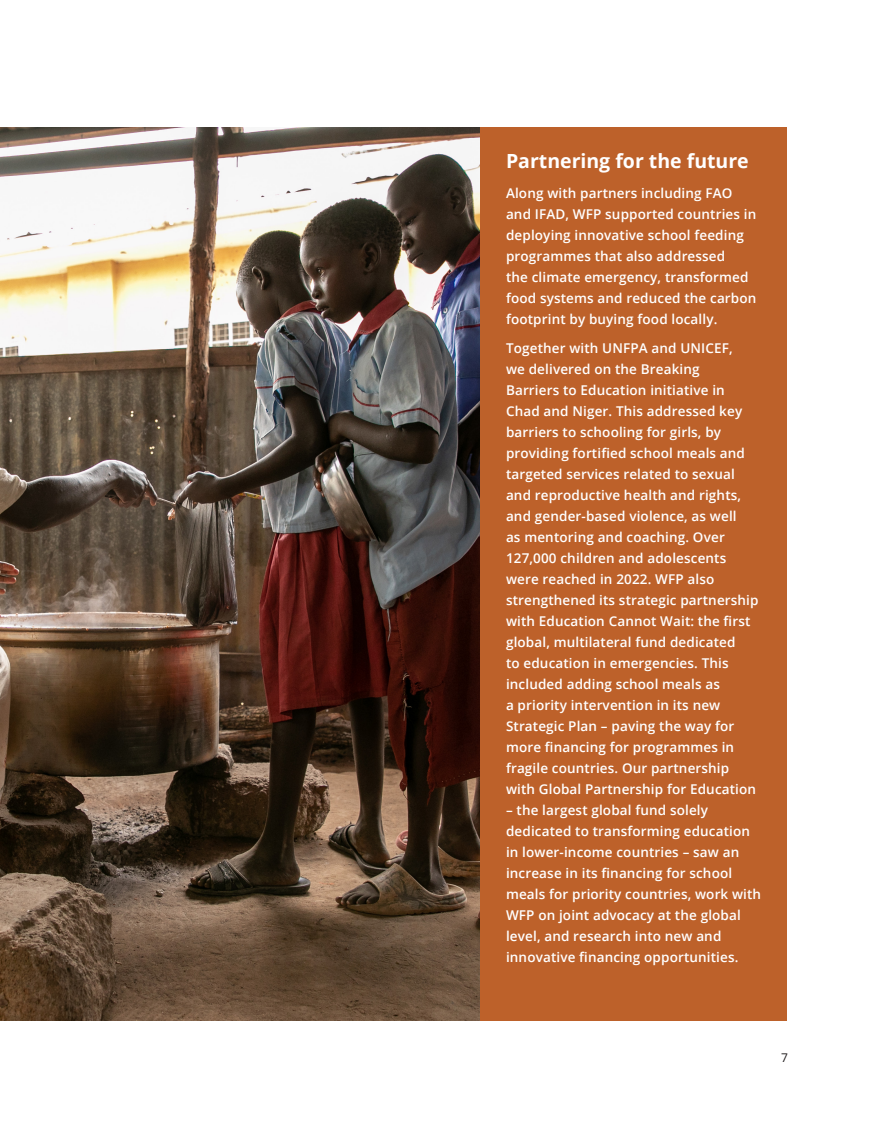
<style>
.page{position:relative;width:893px;height:1127px;background:#fff}
.page>*{position:absolute;margin:0;border:0;box-sizing:border-box;transform-origin:0 0}
.t1{font:700 19.5px "Open Sans";color:#fff}
.t2{font:600 13.5px/21px "Open Sans";letter-spacing:.01em;color:#fff}
.t3{font:12px "Open Sans";color:#231f20}
</style>
<div class="page">
<img style="left:0;top:128px;width:480px;height:892px">
<div style="left:480px;top:128px;width:307px;height:892px;background:#bd612a"></div>
<h2 class="t1" style="left:506px;top:147px;width:244px">Partnering for the future</h2>
<p class="t2" style="left:506px;top:182px;width:252px">Along with partners including FAO and IFAD, WFP supported countries in deploying innovative school feeding programmes that also addressed<br>the climate emergency, transformed food systems and reduced the carbon footprint by buying food locally.</p>
<p class="t2" style="left:506px;top:337px;width:254px">Together with UNFPA and UNICEF,<br>we delivered on the Breaking<br>Barriers to Education initiative in Chad and Niger. This addressed key barriers to schooling for girls, by providing fortified school meals and targeted services related to sexual and reproductive health and rights, and gender-based violence, as well<br>as mentoring and coaching. Over 127,000 children and adolescents were reached in 2022. WFP also strengthened its strategic partnership with Education Cannot Wait: the first global, multilateral fund dedicated<br>to education in emergencies. This included adding school meals as<br>a priority intervention in its new Strategic Plan – paving the way for more financing for programmes in fragile countries. Our partnership with Global Partnership for Education</p>
<p class="t2" style="left:506px;top:799px;width:257px">– the largest global fund solely dedicated to transforming education in lower-income countries – saw an increase in its financing for school meals for priority countries, work with WFP on joint advocacy at the global level, and research into new and innovative financing opportunities.</p>
<p class="t3" style="left:781px;top:1049px;width:8px">7</p>
</div>
